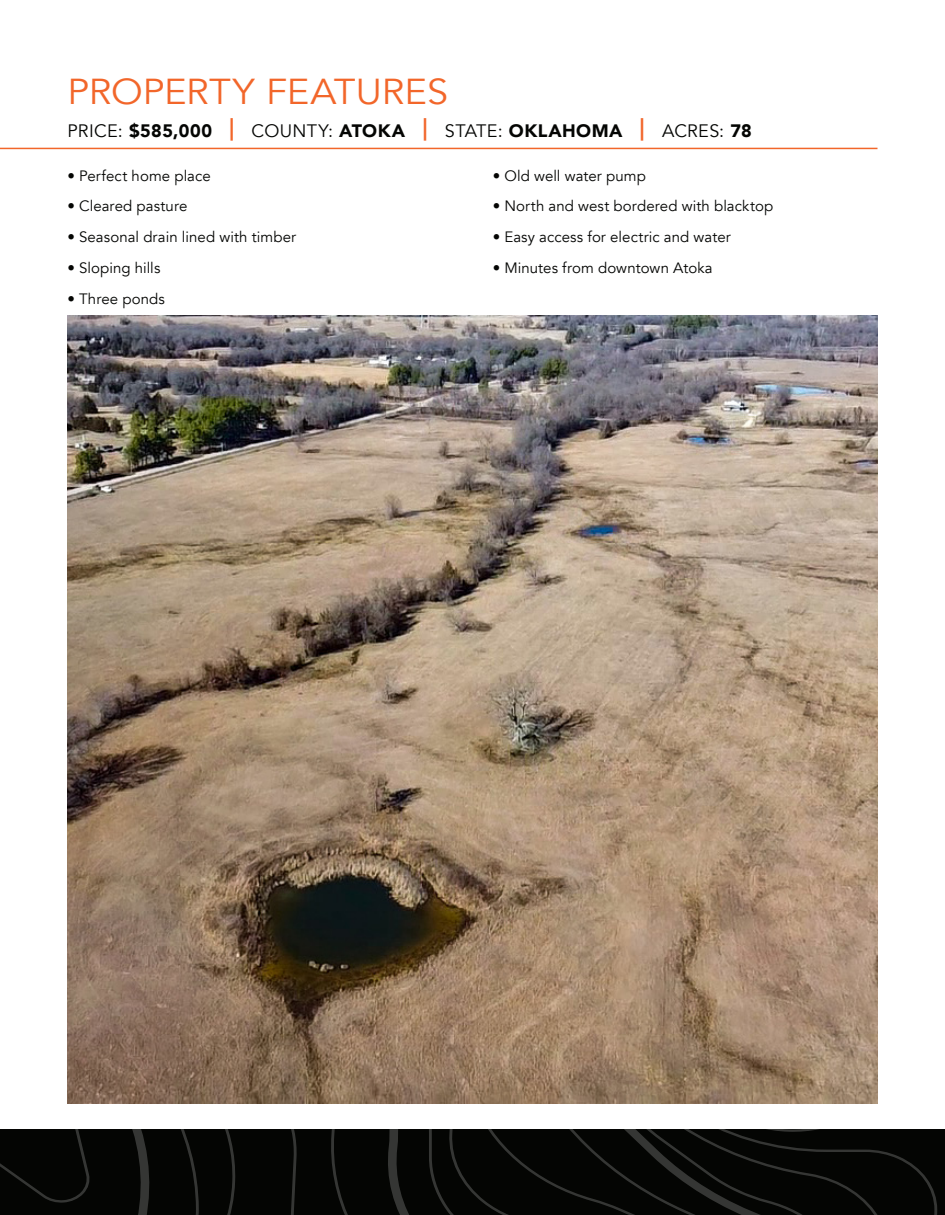
<style>
.page{position:relative;width:945px;height:1215px;background:#fff}
.page>*{position:absolute;margin:0;border:0;box-sizing:border-box;transform-origin:0 0}
.t1{font:36px "Avenir";color:#f2662a;scale:1.05 1}
.t2{font:18px "Avenir";letter-spacing:.02em;color:#040503}
.t3{font:15px "Avenir";letter-spacing:.005em;color:#040503}
.s1{font-weight:900}
.s2{font-weight:900;font-size:22.5px;color:#f2662a}
</style>
<div class="page">
<img style="left:68px;top:316px;width:810px;height:787px">
<hr style="left:0;top:148px;width:878px;height:1px;background:#f2662a">
<svg style="left:0;top:1129px;width:945px;height:86px;background:#080907"></svg>
<p class="t1" style="left:68px;top:70px;width:364px">PROPERTY FEATURES</p>
<p class="t2" style="left:68px;top:120px;width:686px">PRICE: <span class="s1">$585,000</span> <span class="s2">|</span> COUNTY: <span class="s1">ATOKA</span> <span class="s2">|</span> STATE: <span class="s1">OKLAHOMA</span> <span class="s2">|</span> ACRES: <span class="s1">78</span></p>
<p class="t3" style="left:68px;top:166px;width:145px">• Perfect home place</p>
<p class="t3" style="left:68px;top:197px;width:121px">• Cleared pasture</p>
<p class="t3" style="left:68px;top:228px;width:230px">• Seasonal drain lined with timber</p>
<p class="t3" style="left:68px;top:259px;width:94px">• Sloping hills</p>
<p class="t3" style="left:68px;top:289px;width:99px">• Three ponds</p>
<p class="t3" style="left:493px;top:166px;width:155px">• Old well water pump</p>
<p class="t3" style="left:493px;top:197px;width:282px">• North and west bordered with blacktop</p>
<p class="t3" style="left:493px;top:228px;width:240px">• Easy access for electric and water</p>
<p class="t3" style="left:493px;top:259px;width:221px">• Minutes from downtown Atoka</p>
</div>
